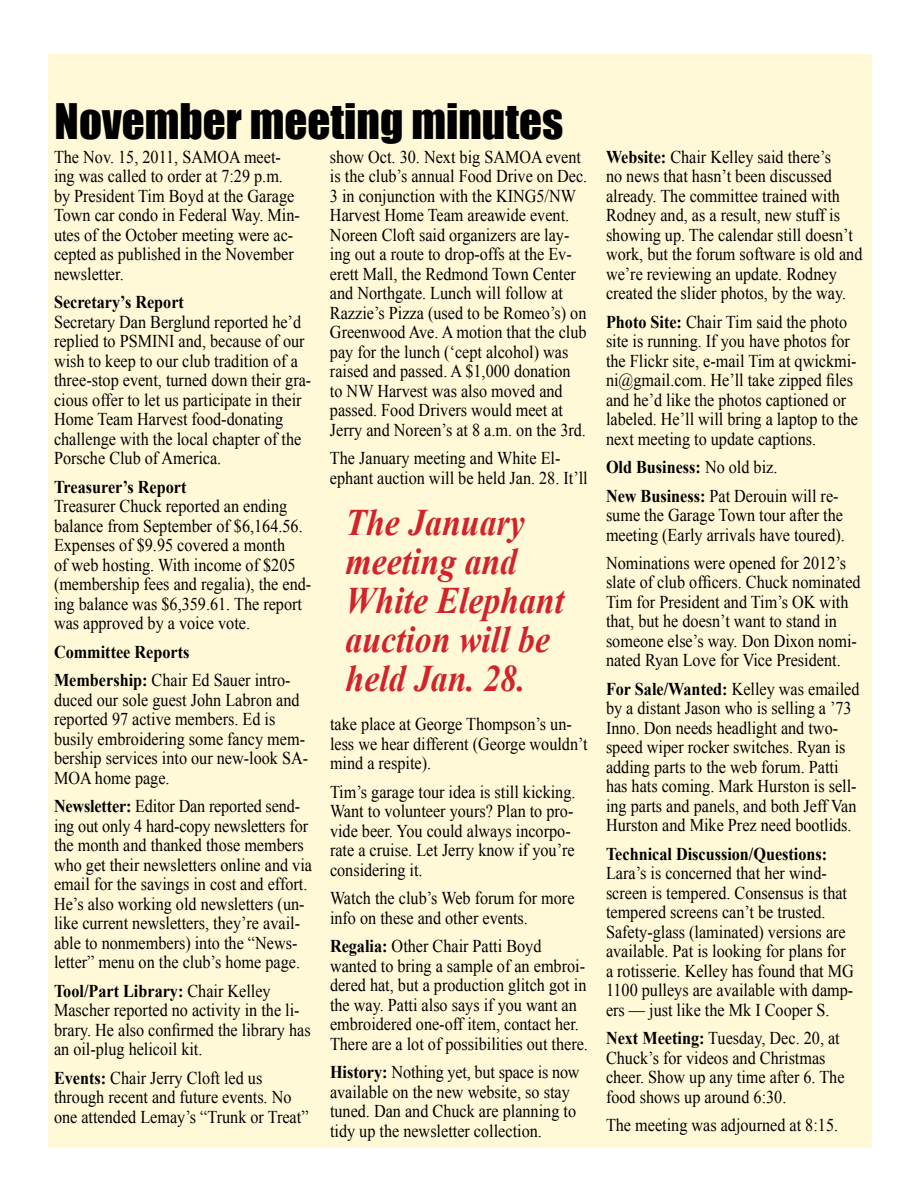
<style>
.page{position:relative;width:918px;height:1188px;background:#fff}
.page>*{position:absolute;margin:0;border:0;box-sizing:border-box;transform-origin:0 0}
.t1{font:45px "Impact";color:#000}
.t2{font:italic 700 37.5px/39px "Times New Roman";color:#d2232a;scale:.9 1}
.t3{font:18px/19.5px "Times New Roman";color:#000;scale:.9 1}
.t4{font:700 18px/28.5px "Times New Roman";color:#000;scale:.9 1}
.s1{font-weight:400}
.s2{font-weight:700}
</style>
<div class="page">
<div style="left:48px;top:54px;width:824px;height:1093px;background:#fff9d8"></div>
<h1 class="t1" style="left:55px;top:87px;width:510px">November meeting minutes</h1>
<p class="t3" style="left:54px;top:147px;width:275px">The Nov. 15, 2011, SAMOA meet&shy;ing was called to order at 7:29 p.m. by President Tim Boyd at the Garage<br>Town car condo in Federal Way. Min&shy;utes of the October meeting were ac&shy;cepted as published in the November newsletter.</p>
<p class="t4" style="left:54px;top:288px;width:146px">Secretary’s Report</p>
<p class="t3" style="left:54px;top:312px;width:287px">Secretary Dan Berglund reported he’d replied to PSMINI and, because of our wish to keep to our club tradition of a three-stop event, turned down their gra&shy;cious offer to let us participate in their Home Team Harvest food-donating challenge with the local chapter of the Porsche Club of America.</p>
<p class="t4" style="left:54px;top:472px;width:149px">Treasurer’s Report</p>
<p class="t3" style="left:54px;top:496px;width:287px">Treasurer Chuck reported an ending balance from September of $6,164.56.<br>Expenses of $9.95 covered a month<br>of web hosting. With income of $205 (membership fees and regalia), the end&shy;ing balance was $6,359.61. The report was approved by a voice vote.</p>
<p class="t4" style="left:54px;top:637px;width:264px">Committee Reports<br>Membership: <span class="s1">Chair Ed Sauer intro-</span></p>
<p class="t3" style="left:54px;top:690px;width:284px">duced our sole guest John Labron and reported 97 active members. Ed is busily embroidering some fancy mem&shy;bership services into our new-look SA-<br>MOA home page.</p>
<p class="t3" style="left:54px;top:796px;width:288px"><span class="s2">Newsletter:</span> Editor Dan reported send&shy;ing out only 4 hard-copy newsletters for the month and thanked those members who get their newsletters online and via email for the savings in cost and effort.<br>He’s also working old newsletters (un&shy;like current newsletters, they’re avail&shy;able to nonmembers) into the “News&shy;letter” menu on the club’s home page.</p>
<p class="t3" style="left:54px;top:981px;width:287px"><span class="s2">Tool/Part Library:</span> Chair Kelley Mascher reported no activity in the li&shy;brary. He also confirmed the library has an oil-plug helicoil kit.</p>
<p class="t3" style="left:54px;top:1068px;width:284px"><span class="s2">Events:</span> Chair Jerry Cloft led us through recent and future events. No one attended Lemay’s “Trunk or Treat”</p>
<p class="t3" style="left:330px;top:147px;width:287px">show Oct. 30. Next big SAMOA event is the club’s annual Food Drive on Dec.<br>3 in conjunction with the KING5/NW Harvest Home Team areawide event.<br>Noreen Cloft said organizers are lay&shy;ing out a route to drop-offs at the Ev&shy;erett Mall, the Redmond Town Center and Northgate. Lunch will follow at Razzie’s Pizza (used to be Romeo’s) on Greenwood Ave. A motion that the club pay for the lunch (‘cept alcohol) was raised and passed. A $1,000 donation to NW Harvest was also moved and passed. Food Drivers would meet at Jerry and Noreen’s at 8 a.m. on the 3rd.</p>
<p class="t3" style="left:330px;top:448px;width:288px">The January meeting and White El&shy;ephant auction will be held Jan. 28. It’ll</p>
<h2 class="t2" style="left:346px;top:502px;width:244px">The January meeting and<br>White Elephant auction will be held Jan. 28.</h2>
<p class="t3" style="left:330px;top:714px;width:288px">take place at George Thompson’s un&shy;less we hear different (George wouldn’t mind a respite).</p>
<p class="t3" style="left:330px;top:782px;width:274px">Tim’s garage tour idea is still kicking.<br>Want to volunteer yours? Plan to pro&shy;vide beer. You could always incorpo&shy;rate a cruise. Let Jerry know if you’re considering it.</p>
<p class="t3" style="left:330px;top:888px;width:273px">Watch the club’s Web forum for more info on these and other events.</p>
<p class="t3" style="left:330px;top:936px;width:288px"><span class="s2">Regalia:</span> Other Chair Patti Boyd wanted to bring a sample of an embroi&shy;dered hat, but a production glitch got in the way. Patti also says if you want an embroidered one-off item, contact her.<br>There are a lot of possibilities out there.</p>
<p class="t3" style="left:330px;top:1062px;width:279px"><span class="s2">History:</span> Nothing yet, but space is now available on the new website, so stay tuned. Dan and Chuck are planning to tidy up the newsletter collection.</p>
<p class="t3" style="left:606px;top:147px;width:286px"><span class="s2">Website:</span> Chair Kelley said there’s<br>no news that hasn’t been discussed already. The committee trained with Rodney and, as a result, new stuff is showing up. The calendar still doesn’t work, but the forum software is old and we’re reviewing an update. Rodney created the slider photos, by the way.</p>
<p class="t3" style="left:606px;top:312px;width:281px"><span class="s2">Photo Site:</span> Chair Tim said the photo site is running. If you have photos for the Flickr site, e-mail Tim at qwickmi&shy;ni@gmail.com. He’ll take zipped files and he’d like the photos captioned or labeled. He’ll will bring a laptop to the next meeting to update captions.</p>
<p class="t3" style="left:606px;top:452px;width:260px;line-height:28.5px"><span class="s2">Old Business:</span> No old biz.<br><span class="s2">New Business:</span> Pat Derouin will re-</p>
<p class="t3" style="left:606px;top:505px;width:267px">sume the Garage Town tour after the meeting (Early arrivals have toured).</p>
<p class="t3" style="left:606px;top:553px;width:284px">Nominations were opened for 2012’s slate of club officers. Chuck nominated Tim for President and Tim’s OK with that, but he doesn’t want to stand in someone else’s way. Don Dixon nomi&shy;nated Ryan Love for Vice President.</p>
<p class="t3" style="left:606px;top:679px;width:283px"><span class="s2">For Sale/Wanted:</span> Kelley was emailed by a distant Jason who is selling a ’73<br>Inno. Don needs headlight and two&shy;speed wiper rocker switches. Ryan is adding parts to the web forum. Patti has hats coming. Mark Hurston is sell&shy;ing parts and panels, and both Jeff Van Hurston and Mike Prez need bootlids.</p>
<p class="t4" style="left:606px;top:839px;width:247px">Technical Discussion/Questions:</p>
<p class="t3" style="left:606px;top:863px;width:277px">Lara’s is concerned that her wind&shy;screen is tempered. Consensus is that tempered screens can’t be trusted.<br>Safety-glass (laminated) versions are available. Pat is looking for plans for a rotisserie. Kelley has found that MG 1100 pulleys are available with damp&shy;ers — just like the Mk I Cooper S.</p>
<p class="t3" style="left:606px;top:1028px;width:267px"><span class="s2">Next Meeting:</span> Tuesday, Dec. 20, at<br>Chuck’s for videos and Christmas cheer. Show up any time after 6. The food shows up around 6:30.</p>
<p class="t3" style="left:606px;top:1115px;width:259px">The meeting was adjourned at 8:15.</p>
</div>
